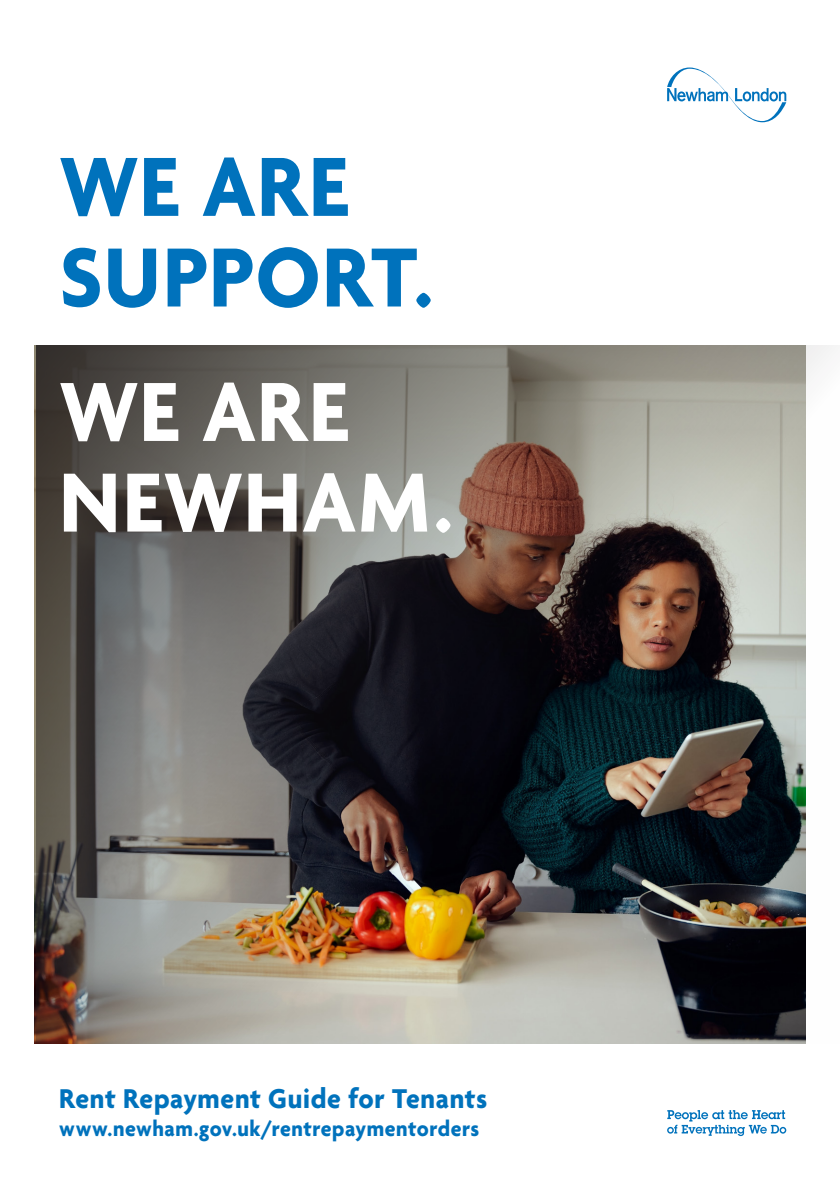
<style>
.page{position:relative;width:840px;height:1191px;background:#fff}
.page>*{position:absolute;margin:0;border:0;box-sizing:border-box;transform-origin:0 0}
.t1{font:700 90.8px "Agenda";letter-spacing:.015em;color:#0072bc;scale:.95 1}
.t2{font:700 90.8px/90.6px "Agenda";letter-spacing:.015em;color:#fff;scale:.95 1}
.t3{font:700 29.4px "Agenda";letter-spacing:.02em;color:#0072bc;scale:.95 1}
.t4{font:700 23.2px "Agenda";letter-spacing:.025em;color:#0072bc;scale:.95 1}
</style>
<div class="page">
<img style="left:36px;top:345px;width:798px;height:698px">
<svg style="left:667px;top:1110px;width:118px;height:26px"></svg>
<svg style="left:667px;top:67px;width:118px;height:55px"></svg>
<p class="t1" style="left:59px;top:138px;width:305px">WE ARE</p>
<p class="t1" style="left:59px;top:228px;width:394px">SUPPORT.</p>
<p class="t2" style="left:59px;top:372px;width:415px">WE ARE<br>NEWHAM.</p>
<p class="t3" style="left:59px;top:1082px;width:451px">Rent Repayment Guide for Tenants</p>
<p class="t4" style="left:59px;top:1116px;width:443px">www.newham.gov.uk/rentrepaymentorders</p>
</div>
